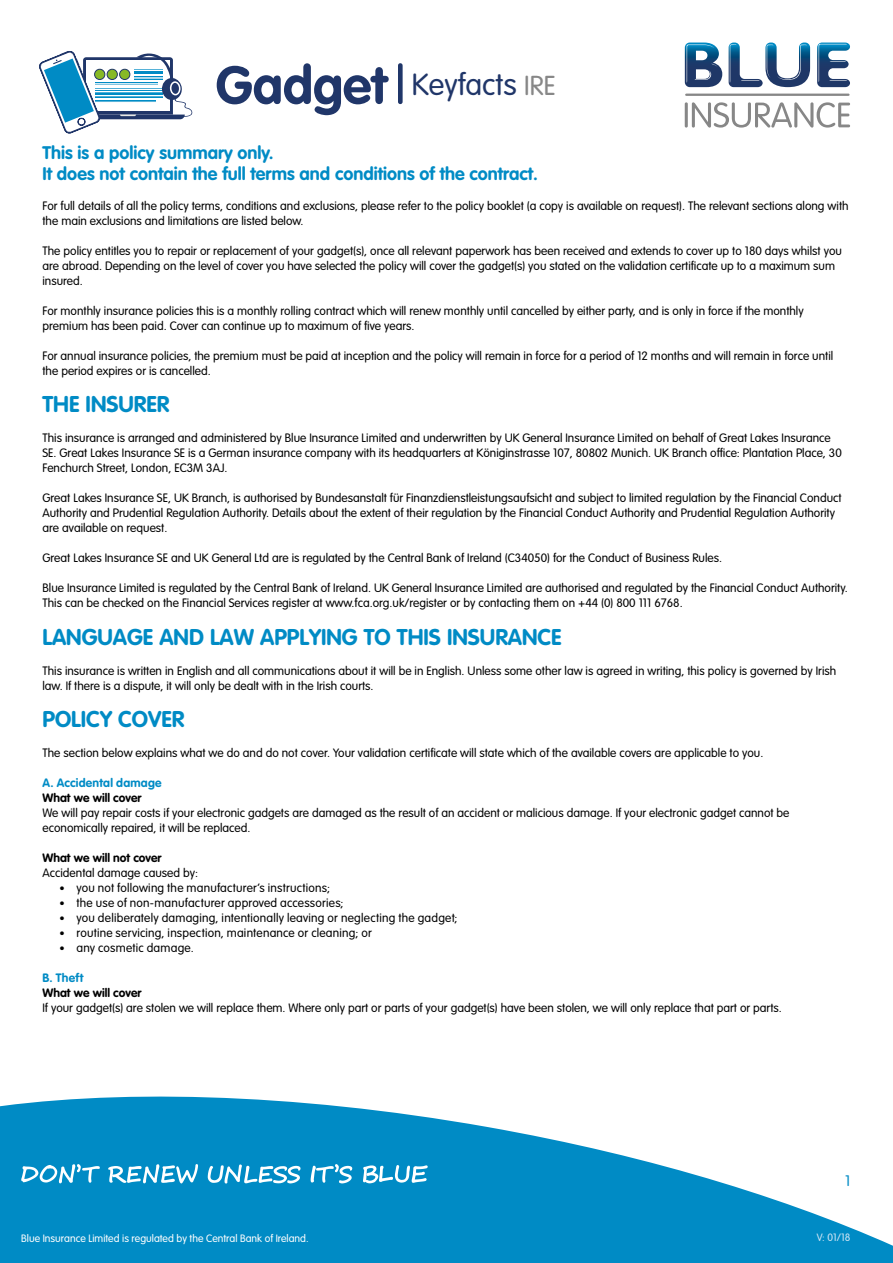
<style>
.page{position:relative;width:893px;height:1263px;background:#fff}
.page>*{position:absolute;margin:0;border:0;box-sizing:border-box;transform-origin:0 0}
.t1{font:300 52.5px "VAG Rounded Std";color:#203669}
.t2{font:300 30px "VAG Rounded Std";color:#203669}
.t3{font:700 22.5px "VAG Rounded Std";color:#008bc5}
.t4{font:700 18px/21px "VAG Rounded Std";color:#008bc5}
.t5{font:300 15px "VAG Rounded Std";color:#008bc5}
.t6{font:300 12px/15px "VAG Rounded Std";color:#000}
.t7{font:300 12px "VAG Rounded Std";letter-spacing:.02em;color:#000}
.t8{font:700 12px "VAG Rounded Std";color:#000}
.t9{font:700 12px "VAG Rounded Std";letter-spacing:.02em;color:#008bc5}
.t10{font:300 10.5px "VAG Rounded Std";color:#fff}
.t11{font:300 10.5px "VAG Rounded Std";color:#d4e7f5}
.s1{font-weight:700;font-size:52.5px}
.s2{font-size:27px;color:#878787}
.s3{font-size:10.5px}
</style>
<div class="page">
<svg style="left:0;top:1096px;width:893px;height:167px;fill:#008bc5"></svg>
<svg style="left:21px;top:1164px;width:79px;height:19px"></svg>
<svg style="left:108px;top:1164px;width:90px;height:19px"></svg>
<svg style="left:208px;top:1164px;width:93px;height:19px"></svg>
<svg style="left:311px;top:1164px;width:41px;height:19px"></svg>
<svg style="left:363px;top:1165px;width:65px;height:18px"></svg>
<hr style="left:685px;top:102px;width:3px;height:26px;background:#878787;border-radius:2px">
<svg style="left:692px;top:102px;width:158px;height:26px"></svg>
<hr style="left:686px;top:94px;width:162px;height:2px;background:#878787">
<svg style="left:685px;top:43px;width:37px;height:44px"></svg>
<svg style="left:817px;top:43px;width:33px;height:44px"></svg>
<svg style="left:729px;top:43px;width:81px;height:44px"></svg>
<svg style="left:39px;top:51px;width:154px;height:83px"></svg>
<div style="left:95px;top:69px;width:10px;height:11px;background:#87b925;border-radius:50%"></div>
<div style="left:94px;top:69px;width:11px;height:11px;border:1px solid #203669;border-radius:50%"></div>
<div style="left:107px;top:69px;width:10px;height:11px;background:#87b925;border-radius:50%"></div>
<div style="left:107px;top:69px;width:10px;height:11px;border:1px solid #203669;border-radius:50%"></div>
<div style="left:120px;top:69px;width:10px;height:11px;background:#87b925;border-radius:50%"></div>
<div style="left:119px;top:69px;width:11px;height:11px;border:1px solid #203669;border-radius:50%"></div>
<h1 class="t1" style="left:395px;top:55px;width:12px">l</h1>
<h2 class="t2" style="left:216px;top:67px;width:341px"><span class="s1">Gadget</span> Keyfacts <span class="s2">IRE</span></h2>
<h3 class="t4" style="left:43px;top:143px;width:497px">This is a policy summary only.<br>It does not contain the full terms and conditions of the contract.</h3>
<p class="t6" style="left:43px;top:199px;width:807px">For full details of all the policy terms, conditions and exclusions, please refer to the policy booklet (a copy is available on request). The relevant sections along with the main exclusions and limitations are listed below.</p>
<p class="t6" style="left:43px;top:244px;width:801px">The policy entitles you to repair or replacement of your gadget(s), once all relevant paperwork has been received and extends to cover up to 180 days whilst you are abroad. Depending on the level of cover you have selected the policy will cover the gadget(s) you stated on the validation certificate up to a maximum sum insured.</p>
<p class="t6" style="left:43px;top:304px;width:763px">For monthly insurance policies this is a monthly rolling contract which will renew monthly until cancelled by either party, and is only in force if the monthly premium has been paid. Cover can continue up to maximum of five years.</p>
<p class="t6" style="left:43px;top:349px;width:792px">For annual insurance policies, the premium must be paid at inception and the policy will remain in force for a period of 12 months and will remain in force until the period expires or is cancelled.</p>
<h3 class="t3" style="left:43px;top:391px;width:128px">THE INSURER</h3>
<p class="t6" style="left:43px;top:431px;width:801px">This insurance is arranged and administered by Blue Insurance Limited and underwritten by UK General Insurance Limited on behalf of Great Lakes Insurance<br>SE. Great Lakes Insurance SE is a German insurance company with its headquarters at Königinstrasse 107, 80802 Munich. UK Branch office: Plantation Place, 30<br>Fenchurch Street, London, EC3M 3AJ.</p>
<p class="t6" style="left:43px;top:491px;width:800px">Great Lakes Insurance SE, UK Branch, is authorised by Bundesanstalt für Finanzdienstleistungsaufsicht and subject to limited regulation by the Financial Conduct<br>Authority and Prudential Regulation Authority. Details about the extent of their regulation by the Financial Conduct Authority and Prudential Regulation Authority are available on request.</p>
<p class="t6" style="left:43px;top:551px;width:681px">Great Lakes Insurance SE and UK General Ltd are is regulated by the Central Bank of Ireland (C34050) for the Conduct of Business Rules.</p>
<p class="t6" style="left:43px;top:581px;width:807px">Blue Insurance Limited is regulated by the Central Bank of Ireland. UK General Insurance Limited are authorised and regulated by the Financial Conduct Authority.<br>This can be checked on the Financial Services register at www.fca.org.uk/register or by contacting them on +44 (0) 800 111 6768.</p>
<h3 class="t3" style="left:43px;top:624px;width:521px">LANGUAGE AND LAW APPLYING TO THIS INSURANCE</h3>
<p class="t6" style="left:43px;top:664px;width:795px">This insurance is written in English and all communications about it will be in English. Unless some other law is agreed in writing, this policy is governed by Irish law. If there is a dispute, it will only be dealt with in the Irish courts.</p>
<h3 class="t3" style="left:43px;top:706px;width:143px">POLICY COVER</h3>
<p class="t6" style="left:43px;top:746px;width:722px">The section below explains what we do and do not cover. Your validation certificate will state which of the available covers are applicable to you.</p>
<p class="t9" style="left:43px;top:776px;width:121px">A. Accidental damage</p>
<p class="t8" style="left:43px;top:791px;width:100px">What we will cover</p>
<p class="t6" style="left:43px;top:806px;width:748px">We will pay repair costs if your electronic gadgets are damaged as the result of an accident or malicious damage. If your electronic gadget cannot be economically repaired, it will be replaced.</p>
<p class="t8" style="left:43px;top:851px;width:121px">What we will not cover</p>
<p class="t6" style="left:43px;top:866px;width:157px">Accidental damage caused by:</p>
<p class="t7" style="left:60px;top:881px;width:272px"><span class="s3">•</span> you not following the manufacturer’s instructions;</p>
<p class="t7" style="left:60px;top:896px;width:286px"><span class="s3">•</span> the use of non-manufacturer approved accessories;</p>
<p class="t7" style="left:60px;top:911px;width:400px"><span class="s3">•</span> you deliberately damaging, intentionally leaving or neglecting the gadget;</p>
<p class="t7" style="left:60px;top:926px;width:314px"><span class="s3">•</span> routine servicing, inspection, maintenance or cleaning; or</p>
<p class="t7" style="left:60px;top:941px;width:136px"><span class="s3">•</span> any cosmetic damage.</p>
<p class="t9" style="left:43px;top:971px;width:42px">B. Theft</p>
<p class="t8" style="left:43px;top:986px;width:100px">What we will cover</p>
<p class="t6" style="left:43px;top:1001px;width:741px">If your gadget(s) are stolen we will replace them. Where only part or parts of your gadget(s) have been stolen, we will only replace that part or parts.</p>
<p class="t10" style="left:21px;top:1232px;width:289px">Blue Insurance Limited is regulated by the Central Bank of Ireland.</p>
<p class="t5" style="left:845px;top:1172px;width:7px">1</p>
<p class="t11" style="left:817px;top:1231px;width:35px">V: 01/18</p>
</div>
